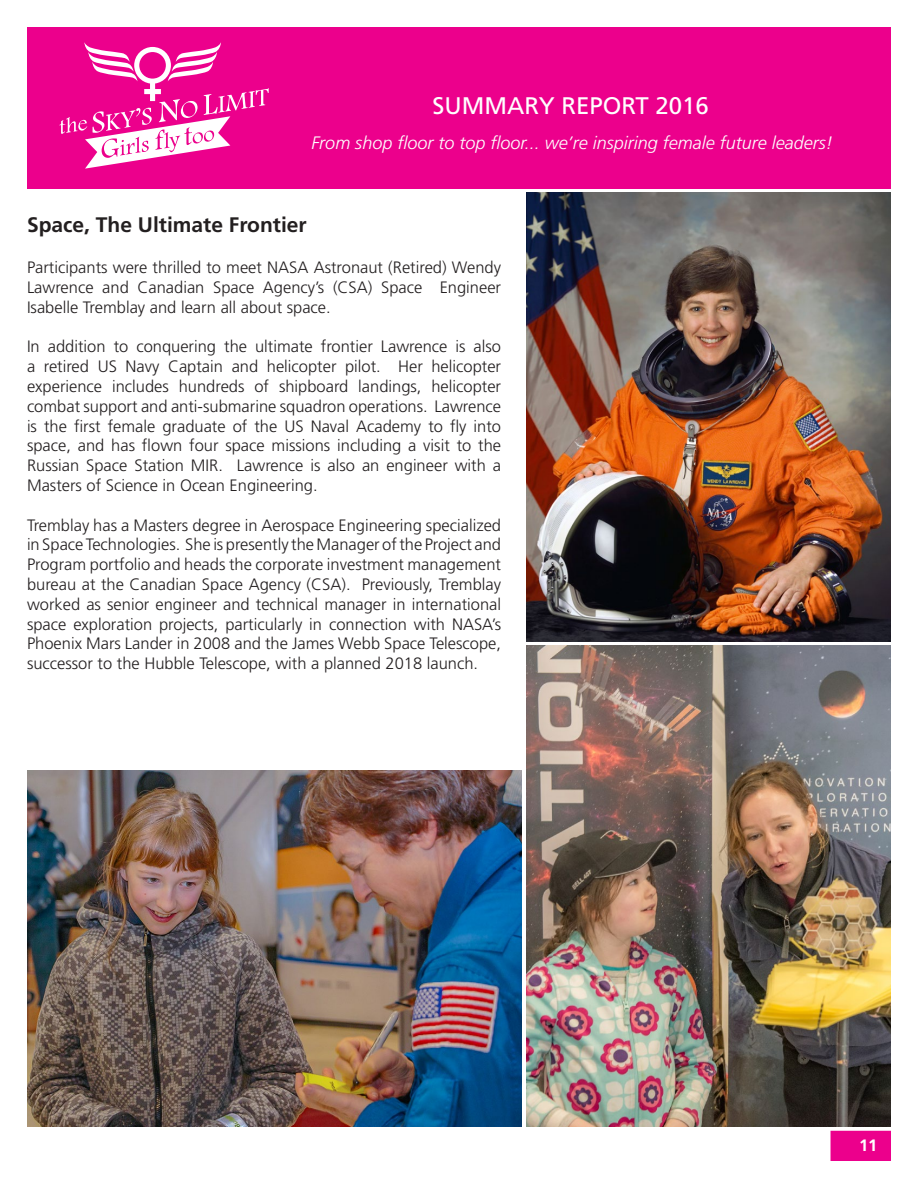
<style>
.page{position:relative;width:918px;height:1188px;background:#fff}
.page>*{position:absolute;margin:0;border:0;box-sizing:border-box;transform-origin:0 0}
.t1{font:24px "Frutiger LT Std";color:#fff}
.t2{font:700 21px "Frutiger LT Std";color:#231f20}
.t3{font:italic 300 18px "Frutiger LT Std";color:#fff}
.t4{font:300 16.5px/19.8px "Frutiger LT Std";color:#231f20;text-align:justify}
.t5{font:700 16.5px "Frutiger LT Std";color:#fff}
</style>
<div class="page">
<div style="left:831px;top:1131px;width:60px;height:30px;background:#ec008c"></div>
<div style="left:27px;top:27px;width:864px;height:162px;background:#ec008c"></div>
<svg style="left:59px;top:42px;width:210px;height:127px"></svg>
<img style="left:526px;top:645px;width:365px;height:481px">
<img style="left:526px;top:193px;width:365px;height:448px">
<img style="left:27px;top:770px;width:495px;height:356px">
<h1 class="t1" style="left:432px;top:91px;width:278px">SUMMARY REPORT 2016</h1>
<p class="t3" style="left:311px;top:132px;width:523px">From shop floor to top floor... we’re inspiring female future leaders!</p>
<p class="t2" style="left:27px;top:212px;width:281px">Space, The Ultimate Frontier</p>
<p class="t4" style="left:27px;top:258px;width:476px">Participants were thrilled to meet NASA Astronaut (Retired) Wendy Lawrence and Canadian Space Agency’s (CSA) Space Engineer Isabelle Tremblay and learn all about space.</p>
<p class="t4" style="left:27px;top:337px;width:476px">In addition to conquering the ultimate frontier Lawrence is also a retired US Navy Captain and helicopter pilot. Her helicopter experience includes hundreds of shipboard landings, helicopter combat support and anti-submarine squadron operations. Lawrence is the first female graduate of the US Naval Academy to fly into space, and has flown four space missions including a visit to the Russian Space Station MIR. Lawrence is also an engineer with a Masters of Science in Ocean Engineering.</p>
<p class="t4" style="left:27px;top:515px;width:476px">Tremblay has a Masters degree in Aerospace Engineering specialized in Space Technologies. She is presently the Manager of the Project and Program portfolio and heads the corporate investment management bureau at the Canadian Space Agency (CSA). Previously, Tremblay worked as senior engineer and technical manager in international space exploration projects, particularly in connection with NASA’s Phoenix Mars Lander in 2008 and the James Webb Space Telescope, successor to the Hubble Telescope, with a planned 2018 launch.</p>
<p class="t5" style="left:859px;top:1136px;width:20px">11</p>
</div>
